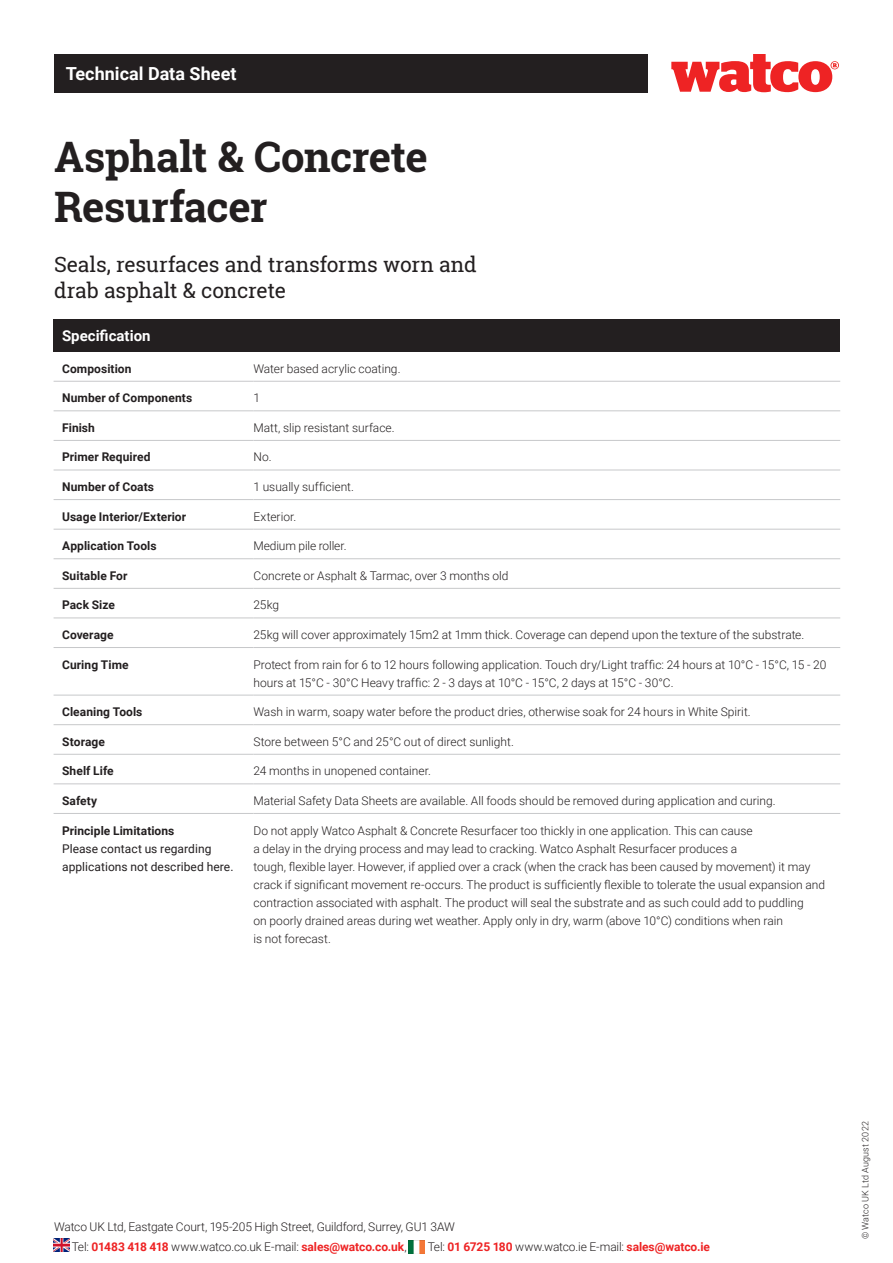
<style>
.page{position:relative;width:893px;height:1263px;background:#fff}
.page>*{position:absolute;margin:0;border:0;box-sizing:border-box;transform-origin:0 0}
.t1{font:700 42px/50.4px "Roboto Slab";letter-spacing:-.015em;color:#231f20}
.t2{font:21px/25.5px "Roboto Slab";letter-spacing:-.01em;color:#231f20}
.t3{font:700 18px "Roboto";color:#fff}
.t4{font:700 15px "Roboto";color:#fff}
.t5{font:300 12px/18px "Roboto";color:#231f20}
.t6{font:700 12px "Roboto";letter-spacing:.005em;color:#231f20}
.t7{font:12px/18px "Roboto";letter-spacing:.005em;color:#231f20}
.t8{font:700 12px "Roboto";letter-spacing:-.005em;color:#ee2324}
.t9{font:300 9px "Roboto";letter-spacing:.02em;color:#231f20}
.s1{font-weight:700}
.s2{font-weight:300;color:#231f20}
.s3{font-weight:700;color:#ee2324}
</style>
<div class="page">
<div style="left:54px;top:54px;width:593px;height:38px;background:#231f20"></div>
<svg style="left:671px;top:54px;width:168px;height:38px"></svg>
<div style="left:54px;top:319px;width:786px;height:33px;background:#231f20"></div>
<hr style="left:54px;top:381px;width:199px;height:1px;background:#c7c8ca">
<hr style="left:253px;top:381px;width:587px;height:1px;background:#c7c8ca">
<hr style="left:54px;top:410px;width:199px;height:1px;background:#c7c8ca">
<hr style="left:253px;top:410px;width:587px;height:1px;background:#c7c8ca">
<hr style="left:54px;top:440px;width:199px;height:1px;background:#c7c8ca">
<hr style="left:253px;top:440px;width:587px;height:1px;background:#c7c8ca">
<hr style="left:54px;top:470px;width:199px;height:1px;background:#c7c8ca">
<hr style="left:253px;top:470px;width:587px;height:1px;background:#c7c8ca">
<hr style="left:54px;top:499px;width:199px;height:1px;background:#c7c8ca">
<hr style="left:253px;top:499px;width:587px;height:1px;background:#c7c8ca">
<hr style="left:54px;top:529px;width:199px;height:1px;background:#c7c8ca">
<hr style="left:253px;top:529px;width:587px;height:1px;background:#c7c8ca">
<hr style="left:54px;top:558px;width:199px;height:1px;background:#c7c8ca">
<hr style="left:253px;top:558px;width:587px;height:1px;background:#c7c8ca">
<hr style="left:54px;top:588px;width:199px;height:1px;background:#c7c8ca">
<hr style="left:253px;top:588px;width:587px;height:1px;background:#c7c8ca">
<hr style="left:54px;top:617px;width:199px;height:1px;background:#c7c8ca">
<hr style="left:253px;top:617px;width:587px;height:1px;background:#c7c8ca">
<hr style="left:54px;top:647px;width:199px;height:1px;background:#c7c8ca">
<hr style="left:253px;top:647px;width:587px;height:1px;background:#c7c8ca">
<hr style="left:54px;top:695px;width:199px;height:1px;background:#c7c8ca">
<hr style="left:253px;top:695px;width:587px;height:1px;background:#c7c8ca">
<hr style="left:54px;top:724px;width:199px;height:1px;background:#c7c8ca">
<hr style="left:253px;top:724px;width:587px;height:1px;background:#c7c8ca">
<hr style="left:54px;top:754px;width:199px;height:1px;background:#c7c8ca">
<hr style="left:253px;top:754px;width:587px;height:1px;background:#c7c8ca">
<hr style="left:54px;top:783px;width:199px;height:1px;background:#c7c8ca">
<hr style="left:253px;top:783px;width:587px;height:1px;background:#c7c8ca">
<hr style="left:54px;top:813px;width:199px;height:1px;background:#c7c8ca">
<hr style="left:253px;top:813px;width:587px;height:1px;background:#c7c8ca">
<img style="left:53px;top:1239px;width:16px;height:12px">
<img style="left:409px;top:1241px;width:16px;height:12px">
<p class="t3" style="left:66px;top:61px;width:172px">Technical Data Sheet</p>
<p class="t1" style="left:54px;top:131px;width:375px">Asphalt &amp; Concrete<br>Resurfacer</p>
<p class="t2" style="left:54px;top:251px;width:424px">Seals, resurfaces and transforms worn and drab asphalt &amp; concrete</p>
<p class="t4" style="left:62px;top:325px;width:90px">Specification</p>
<p class="t6" style="left:62px;top:360px;width:71px">Composition</p>
<p class="t5" style="left:253px;top:359px;width:149px">Water based acrylic coating.</p>
<p class="t6" style="left:62px;top:390px;width:132px">Number of Components</p>
<p class="t5" style="left:253px;top:389px;width:8px">1</p>
<p class="t6" style="left:62px;top:419px;width:34px">Finish</p>
<p class="t5" style="left:253px;top:418px;width:143px">Matt, slip resistant surface.</p>
<p class="t6" style="left:62px;top:449px;width:90px">Primer Required</p>
<p class="t5" style="left:253px;top:448px;width:20px">No.</p>
<p class="t6" style="left:62px;top:478px;width:94px">Number of Coats</p>
<p class="t5" style="left:253px;top:477px;width:102px">1 usually sufficient.</p>
<p class="t6" style="left:62px;top:508px;width:126px">Usage Interior/Exterior</p>
<p class="t5" style="left:253px;top:507px;width:45px">Exterior.</p>
<p class="t6" style="left:62px;top:538px;width:96px">Application Tools</p>
<p class="t5" style="left:253px;top:536px;width:95px">Medium pile roller.</p>
<p class="t6" style="left:62px;top:567px;width:67px">Suitable For</p>
<p class="t5" style="left:253px;top:566px;width:257px">Concrete or Asphalt &amp; Tarmac, over 3 months old</p>
<p class="t6" style="left:62px;top:597px;width:54px">Pack Size</p>
<p class="t5" style="left:253px;top:596px;width:27px">25kg</p>
<p class="t6" style="left:62px;top:626px;width:53px">Coverage</p>
<p class="t5" style="left:253px;top:625px;width:552px">25kg will cover approximately 15m2 at 1mm thick. Coverage can depend upon the texture of the substrate.</p>
<p class="t6" style="left:62px;top:656px;width:68px">Curing Time</p>
<p class="t5" style="left:253px;top:655px;width:574px">Protect from rain for 6 to 12 hours following application. Touch dry/Light traffic: 24 hours at 10°C - 15°C, 15 - 20 hours at 15°C - 30°C Heavy traffic: 2 - 3 days at 10°C - 15°C, 2 days at 15°C - 30°C.</p>
<p class="t6" style="left:62px;top:703px;width:82px">Cleaning Tools</p>
<p class="t5" style="left:253px;top:702px;width:499px">Wash in warm, soapy water before the product dries, otherwise soak for 24 hours in White Spirit.</p>
<p class="t6" style="left:62px;top:733px;width:44px">Storage</p>
<p class="t5" style="left:253px;top:732px;width:262px">Store between 5°C and 25°C out of direct sunlight.</p>
<p class="t6" style="left:62px;top:763px;width:53px">Shelf Life</p>
<p class="t5" style="left:253px;top:762px;width:179px">24 months in unopened container.</p>
<p class="t6" style="left:62px;top:792px;width:37px">Safety</p>
<p class="t5" style="left:253px;top:791px;width:524px">Material Safety Data Sheets are available. All foods should be removed during application and curing.</p>
<p class="t7" style="left:62px;top:821px;width:151px"><span class="s1">Principle Limitations<br></span>Please contact us regarding</p>
<p class="t7" style="left:62px;top:857px;width:173px">applications not described here.</p>
<p class="t5" style="left:253px;top:821px;width:501px">Do not apply Watco Asphalt &amp; Concrete Resurfacer too thickly in one application. This can cause</p>
<p class="t5" style="left:253px;top:839px;width:485px">a delay in the drying process and may lead to cracking. Watco Asphalt Resurfacer produces a</p>
<p class="t5" style="left:253px;top:857px;width:573px">tough, flexible layer. However, if applied over a crack (when the crack has been caused by movement) it may crack if significant movement re-occurs. The product is sufficiently flexible to tolerate the usual expansion and</p>
<p class="t5" style="left:253px;top:893px;width:552px">contraction associated with asphalt. The product will seal the substrate and as such could add to puddling</p>
<p class="t5" style="left:253px;top:911px;width:531px">on poorly drained areas during wet weather. Apply only in dry, warm (above 10°C) conditions when rain</p>
<p class="t5" style="left:253px;top:929px;width:79px">is not forecast.</p>
<p class="t5" style="left:54px;top:1217px;width:402px">Watco UK Ltd, Eastgate Court, 195-205 High Street, Guildford, Surrey, GU1 3AW</p>
<p class="t8" style="left:72px;top:1238px;width:336px"><span class="s2">Tel:</span> 01483 418 418 <span class="s2">www.watco.co.uk E-mail:</span> sales@watco.co.uk<span class="s2">,</span></p>
<p class="t5" style="left:428px;top:1237px;width:284px">Tel: <span class="s3">01 6725 180</span> www.watco.ie E-mail: <span class="s3">sales@watco.ie</span></p>
<p class="t9" style="left:859px;top:1239px;width:120px;rotate:-90deg">© Watco UK Ltd August 2022</p>
</div>
